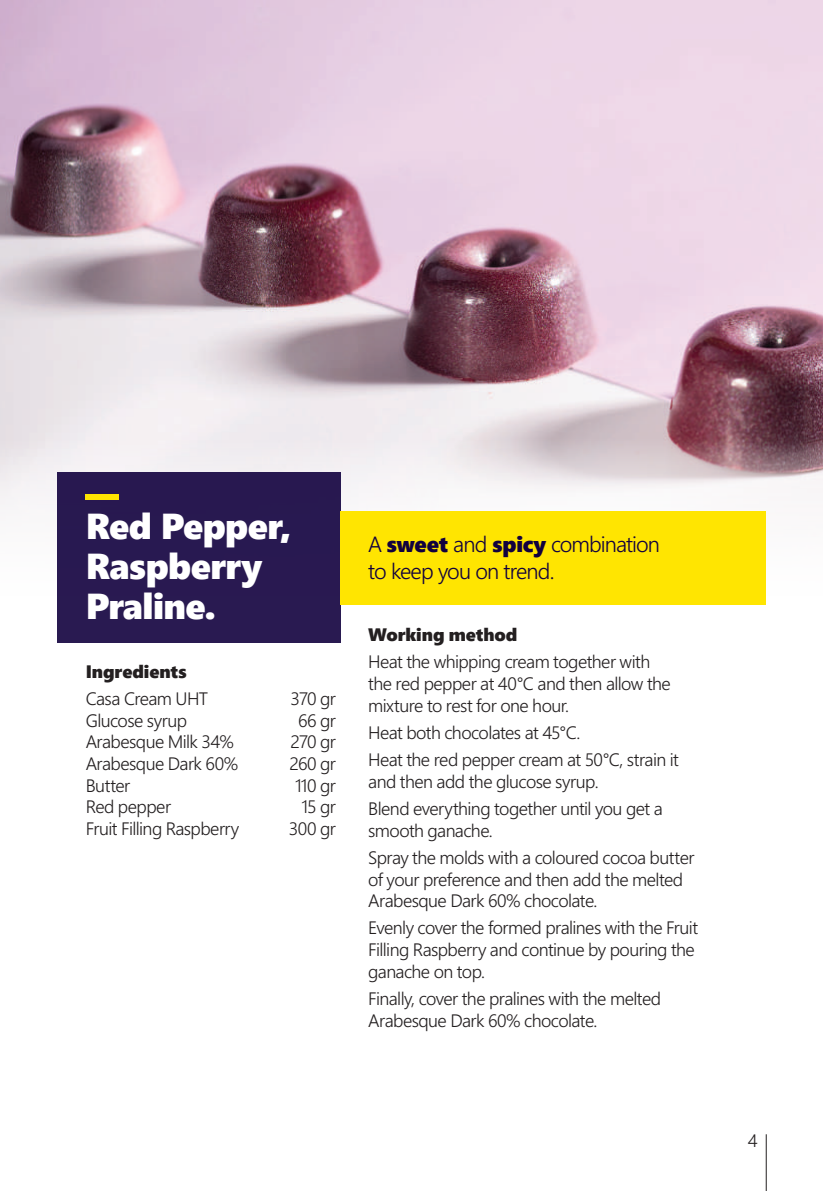
<style>
.page{position:relative;width:823px;height:1191px;background:#fff}
.page>*{position:absolute;margin:0;border:0;box-sizing:border-box;transform-origin:0 0}
.t1{font:100px "Segoe UI Black";color:#ffe501;scale:.8 1}
.t2{font:36px/40px "Segoe UI Black";letter-spacing:-.015em;color:#fff}
.t3{font:300 22px/26.4px "Segoe Boot";letter-spacing:-.04em;color:#11003e}
.t4{font:300 18px/21.6px "Segoe Boot";letter-spacing:-.03em;color:#231f20}
.t5{font:18px "Segoe UI Black";letter-spacing:-.005em;color:#231f20}
.s1{font-family:"Segoe UI Black";font-weight:400}
</style>
<div class="page">
<hr style="left:765px;top:1134px;width:1px;height:57px;background:#231f20">
<svg style="left:822px;top:308px;width:1px;height:173px"></svg>
<img style="left:0;top:0;width:822px;height:438px">
<svg style="left:0;top:438px;width:822px;height:163px"></svg>
<div style="left:57px;top:472px;width:283px;height:171px;background:#281951"></div>
<div style="left:340px;top:511px;width:425px;height:93px;background:#ffe501"></div>
<h1 class="t1" style="left:86px;top:377px;width:43px">_</h1>
<h2 class="t2" style="left:86px;top:504px;width:207px">Red Pepper,<br>Raspberry<br>Praline.</h2>
<p class="t5" style="left:86px;top:658px;width:103px">Ingredients</p>
<p class="t4" style="left:86px;top:687px;width:124px">Casa Cream UHT</p>
<p class="t4" style="left:290px;top:687px;width:47px">370 gr</p>
<p class="t4" style="left:86px;top:708px;width:103px">Glucose syrup</p>
<p class="t4" style="left:298px;top:708px;width:39px">66 gr</p>
<p class="t4" style="left:86px;top:730px;width:150px">Arabesque Milk 34%</p>
<p class="t4" style="left:290px;top:730px;width:47px">270 gr</p>
<p class="t4" style="left:86px;top:752px;width:154px">Arabesque Dark 60%</p>
<p class="t4" style="left:289px;top:752px;width:48px">260 gr</p>
<p class="t4" style="left:86px;top:773px;width:46px">Butter</p>
<p class="t4" style="left:295px;top:773px;width:42px">110 gr</p>
<p class="t4" style="left:86px;top:795px;width:87px">Red pepper</p>
<p class="t4" style="left:301px;top:795px;width:36px">15 gr</p>
<p class="t4" style="left:86px;top:816px;width:155px">Fruit Filling Raspberry</p>
<p class="t4" style="left:289px;top:816px;width:49px">300 gr</p>
<p class="t3" style="left:368px;top:530px;width:293px">A <span class="s1">sweet</span> and <span class="s1">spicy</span> combination to keep you on trend.</p>
<p class="t5" style="left:368px;top:621px;width:151px">Working method</p>
<p class="t4" style="left:368px;top:650px;width:304px">Heat the whipping cream together with the red pepper at 40°C and then allow the mixture to rest for one hour.</p>
<p class="t4" style="left:368px;top:718px;width:312px;line-height:27.2px">Heat both chocolates at 45°C.<br>Heat the red pepper cream at 50°C, strain it</p>
<p class="t4" style="left:368px;top:766px;width:296px;line-height:27.2px">and then add the glucose syrup.<br>Blend everything together until you get a</p>
<p class="t4" style="left:368px;top:815px;width:327px;line-height:27.2px">smooth ganache.<br>Spray the molds with a coloured cocoa butter</p>
<p class="t4" style="left:368px;top:867px;width:316px">of your preference and then add the melted<br>Arabesque Dark 60% chocolate.</p>
<p class="t4" style="left:368px;top:916px;width:331px">Evenly cover the formed pralines with the Fruit<br>Filling Raspberry and continue by pouring the ganache on top.</p>
<p class="t4" style="left:368px;top:986px;width:294px">Finally, cover the pralines with the melted<br>Arabesque Dark 60% chocolate.</p>
<p class="t4" style="left:747px;top:1129px;width:11px">4</p>
</div>
